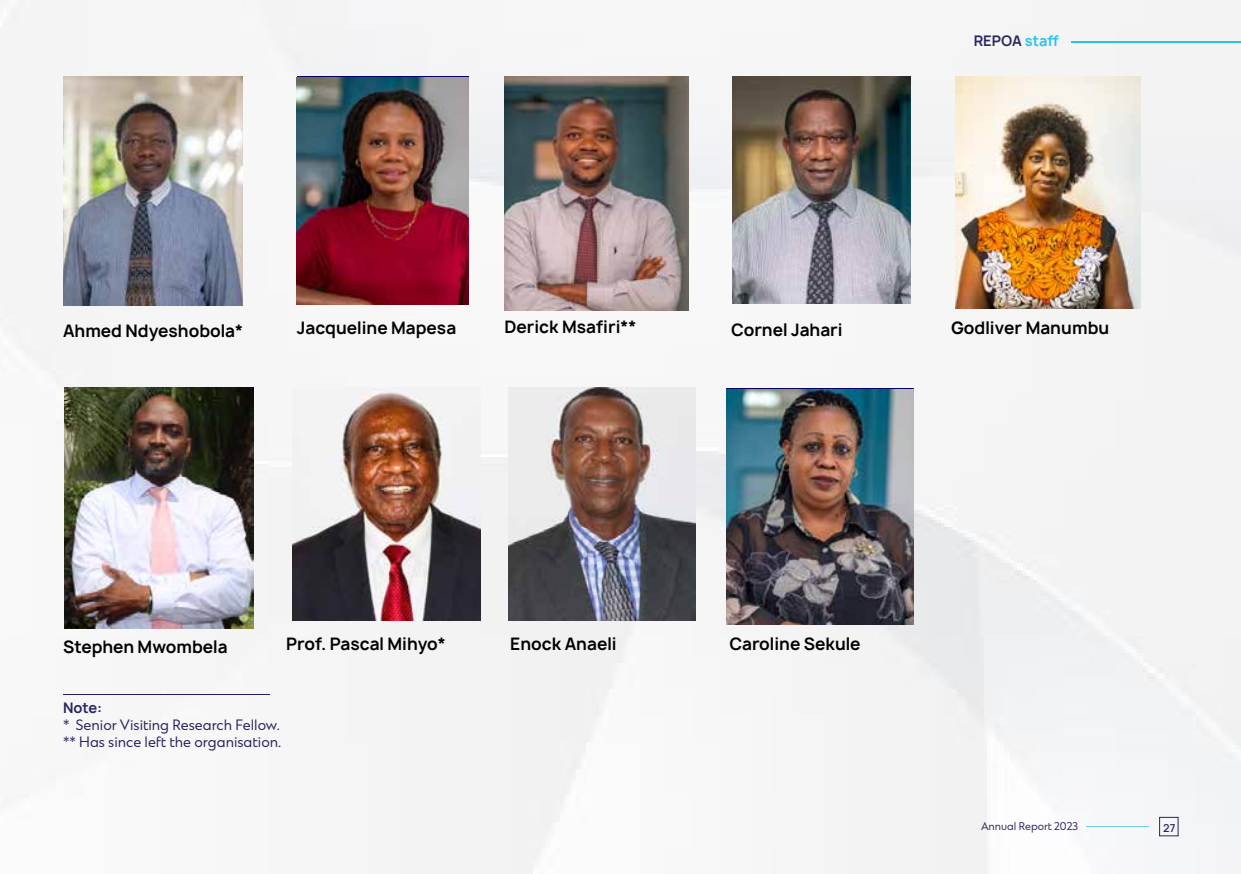
<style>
.page{position:relative;width:1241px;height:874px;background:#fff}
.page>*{position:absolute;margin:0;border:0;box-sizing:border-box;transform-origin:0 0}
.t1{font:700 16.45px "Manrope";color:#000}
.t2{font:14px/16.8px "SC Prosper Sans";color:#28245f}
.t3{font:700 14px "Manrope";color:#282660}
.t4{font:700 14px "Manrope";color:#28245f}
.t5{font:10.5px "SC Prosper Sans";color:#282561}
.t6{font:600 10.5px "Manrope";color:#282561}
.s1{color:#27c3ed}
</style>
<div class="page">
<div style="left:0;top:0;width:1240px;height:873px;background:#f5f5f5"></div>
<div style="left:1159px;top:816px;width:19px;height:19px;border:1px solid #282660"></div>
<hr style="left:1086px;top:825px;width:62px;height:1px;background:#73cee5">
<hr style="left:1071px;top:41px;width:169px;height:1px;background:#27c3ed">
<img style="left:63px;top:77px;width:180px;height:229px">
<img style="left:297px;top:77px;width:171px;height:228px">
<img style="left:504px;top:76px;width:184px;height:234px">
<img style="left:293px;top:387px;width:187px;height:233px">
<img style="left:508px;top:387px;width:187px;height:233px">
<img style="left:732px;top:76px;width:178px;height:227px">
<img style="left:64px;top:387px;width:189px;height:241px">
<hr style="left:63px;top:693px;width:207px;height:1px;background:#232061">
<img style="left:955px;top:76px;width:185px;height:232px">
<img style="left:726px;top:389px;width:187px;height:235px">
<p class="t1" style="left:63px;top:319px;width:182px">Ahmed Ndyeshobola*</p>
<p class="t1" style="left:297px;top:317px;width:161px">Jacqueline Mapesa</p>
<p class="t1" style="left:504px;top:316px;width:134px">Derick Msafiri**</p>
<p class="t1" style="left:731px;top:318px;width:113px">Cornel Jahari</p>
<p class="t3" style="left:973px;top:32px;width:87px">REPOA <span class="s1">staff</span></p>
<p class="t1" style="left:950px;top:316px;width:160px">Godliver Manumbu</p>
<p class="t1" style="left:63px;top:635px;width:166px">Stephen Mwombela</p>
<p class="t1" style="left:286px;top:632px;width:161px">Prof. Pascal Mihyo*</p>
<p class="t1" style="left:510px;top:632px;width:108px">Enock Anaeli</p>
<p class="t4" style="left:63px;top:698px;width:41px">Note:</p>
<p class="t2" style="left:63px;top:715px;width:220px">* Senior Visiting Research Fellow. ** Has since left the organisation.</p>
<p class="t1" style="left:729px;top:632px;width:133px">Caroline Sekule</p>
<p class="t5" style="left:980px;top:818px;width:98px">Annual Report 2023</p>
<p class="t6" style="left:1163px;top:820px;width:14px">27</p>
</div>
